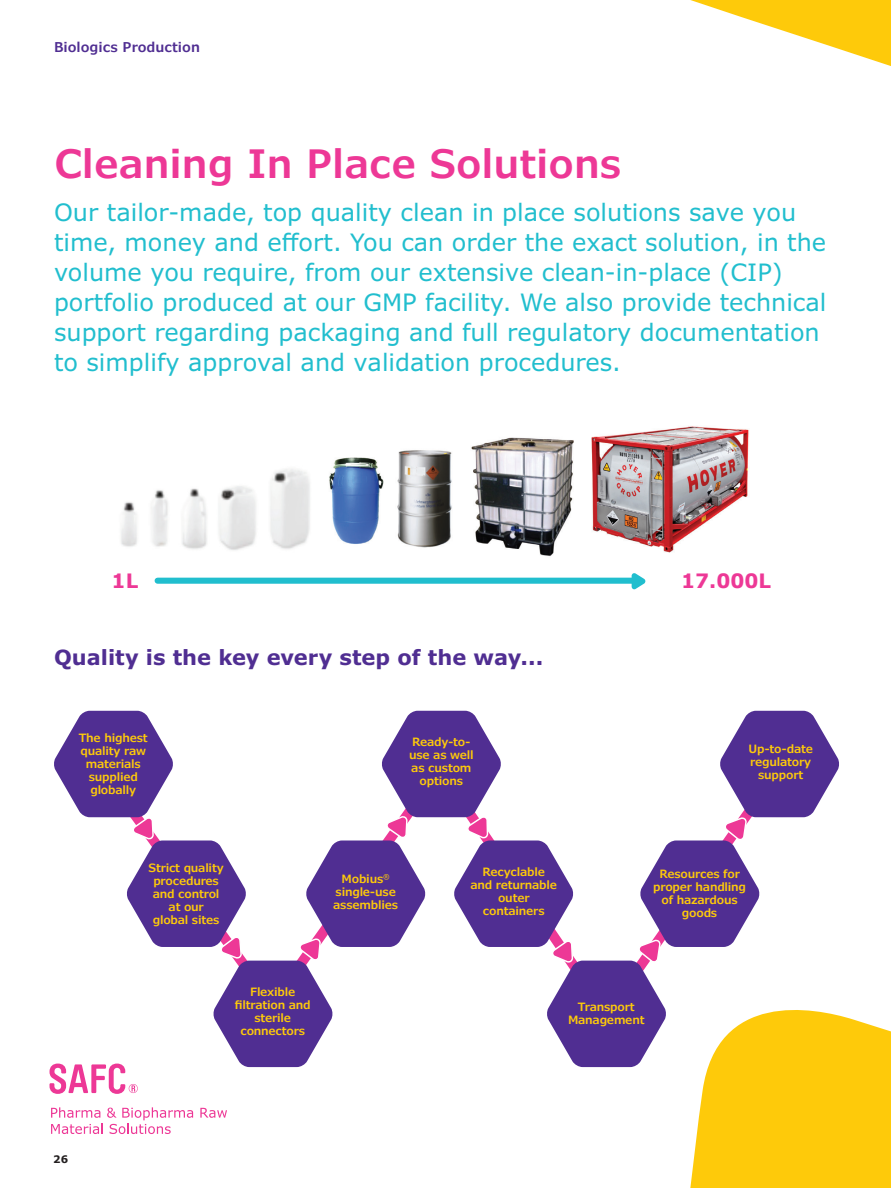
<style>
.page{position:relative;width:891px;height:1188px;background:#fff}
.page>*{position:absolute;margin:0;border:0;box-sizing:border-box;transform-origin:0 0}
.TOC_Level_1{font:600 39px "Verdana Pro";color:#ed3896}
.Sub_head{font:24px/30px "Verdana Pro";color:#21bece}
.Headline_24_26{font:700 21px "Verdana Pro";color:#502e92}
.t1{font:700 19.8px "Verdana";color:#ed3896}
.Headline_24_26-2{font:600 13.5px "Verdana Pro";color:#502e92}
.Body_Copy_9_11{font:600 11.4px/13px "Verdana Pro";letter-spacing:-.02em;color:#feca0a;text-align:center}
.Folio_7_9{font:700 10.5px "Verdana Pro";color:#231f20}
</style>
<div class="page">
<img style="left:121px;top:426px;width:628px;height:157px">
<svg style="left:690px;top:0;width:201px;height:66px"></svg>
<div style="left:158px;top:578px;width:480px;height:6px;background:#21bece"></div>
<svg style="left:632px;top:573px;width:13px;height:16px"></svg>
<div style="left:690px;top:1015px;width:201px;height:173px;background:#feca0a"></div>
<svg style="left:50px;top:711px;width:790px;height:383px"></svg>
<svg style="left:200px;top:1108px;width:27px;height:10px"></svg>
<svg style="left:51px;top:1107px;width:142px;height:27px"></svg>
<p class="Headline_24_26-2" style="left:54px;top:39px;width:147px">Biologics Production</p>
<p class="TOC_Level_1" style="left:54px;top:138px;width:569px">Cleaning In Place Solutions</p>
<p class="Sub_head" style="left:54px;top:198px;width:774px">Our tailor-made, top quality clean in place solutions save you time, money and effort. You can order the exact solution, in the volume you require, from our extensive clean-in-place (CIP) portfolio produced at our GMP facility. We also provide technical support regarding packaging and full regulatory documentation to simplify approval and validation procedures.</p>
<p class="t1" style="left:112px;top:568px;width:28px">1L</p>
<p class="t1" style="left:681px;top:568px;width:91px">17.000L</p>
<p class="Headline_24_26" style="left:54px;top:644px;width:491px">Quality is the key every step of the way...</p>
<p class="Body_Copy_9_11" style="left:79px;top:732px;width:71px">The highest quality raw materials supplied globally</p>
<p class="Body_Copy_9_11" style="left:409px;top:736px;width:66px">Ready-to&shy;use as well as custom options</p>
<p class="Body_Copy_9_11" style="left:749px;top:743px;width:66px">Up-to-date regulatory support</p>
<p class="Body_Copy_9_11" style="left:149px;top:861px;width:77px">Strict quality procedures and control at our<br>global sites</p>
<p class="Body_Copy_9_11" style="left:333px;top:873px;width:67px">Mobius<sup>® </sup>single-use assemblies</p>
<p class="Body_Copy_9_11" style="left:235px;top:986px;width:77px">Flexible filtration and sterile connectors</p>
<p class="Body_Copy_9_11" style="left:471px;top:865px;width:88px">Recyclable and returnable outer containers</p>
<p class="Body_Copy_9_11" style="left:653px;top:868px;width:94px">Resources for proper handling of hazardous goods</p>
<p class="Body_Copy_9_11" style="left:568px;top:1001px;width:78px">Transport<br>Management</p>
<p class="Folio_7_9" style="left:53px;top:1152px;width:16px">26</p>
</div>
